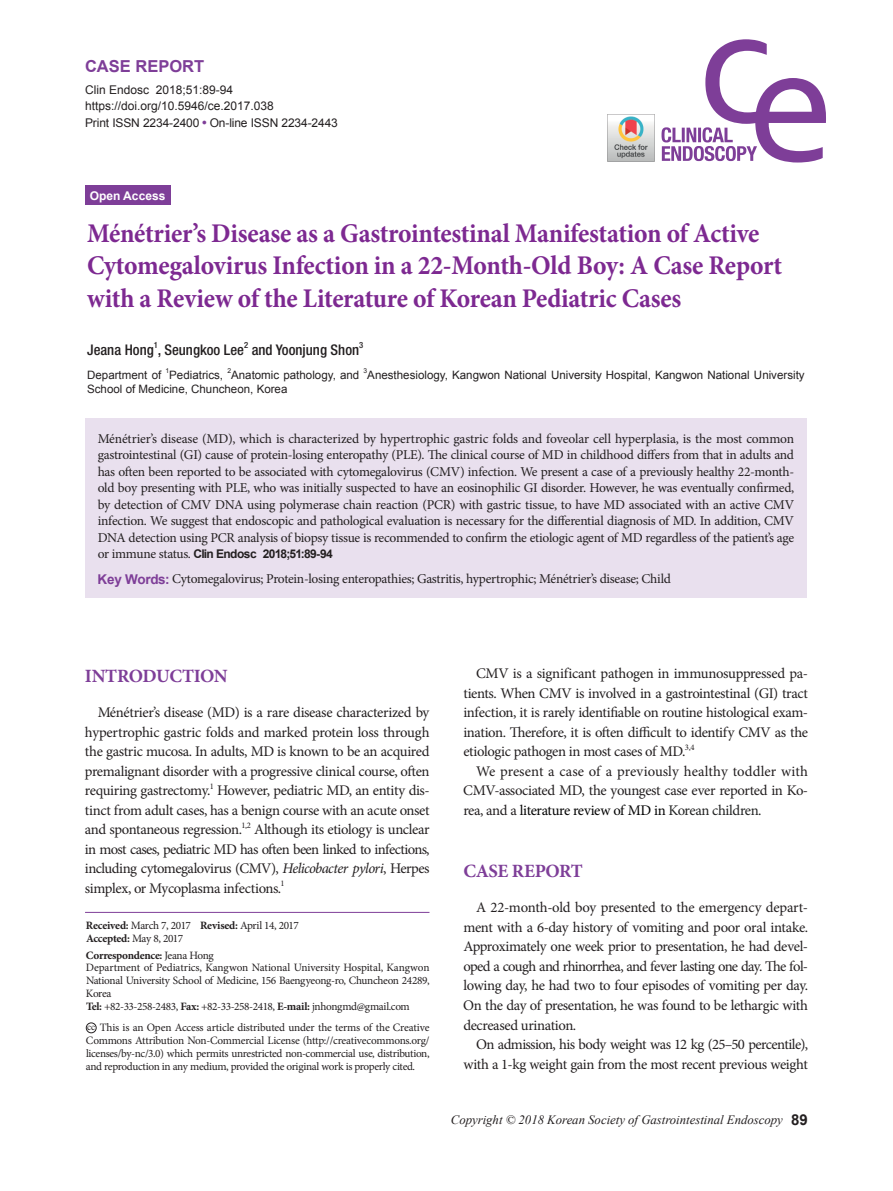
<style>
.page{position:relative;width:893px;height:1191px;background:#fff}
.page>*{position:absolute;margin:0;border:0;box-sizing:border-box;transform-origin:0 0}
.t1{font:700 27px/32.4px "Minion Pro";letter-spacing:-.01em;color:#7d2991;scale:.95 1}
.t2{font:700 18.75px "Minion Pro";letter-spacing:-.015em;color:#7e3e98}
.t3{font:700 16.5px "Arial";color:#7e3e98}
.t4{font:14.7px/19.5px "Minion Pro";letter-spacing:-.03em;color:#231f20;text-align:justify}
.t5{font:500 condensed 14.7px "Helvetica Neue";color:#231f20}
.t6{font:13.5px/16.5px "Minion Pro";letter-spacing:-.02em;color:#231f20;text-align:justify}
.t7{font:italic 12.75px "Times New Roman";color:#231f20}
.t8{font:12px/16px "Arial";color:#231f20}
.t9{font:700 12px "Arial";letter-spacing:-.055em;color:#231f20}
.t10{font:700 12px "Arial";color:#fff}
.t11{font:11.55px "Arial";color:#231f20}
.t12{font:11.25px/12.8px "Minion Pro";letter-spacing:-.03em;color:#231f20}
.t13{font:8.55px "Minion Pro";color:#231f20}
.t14{font:500 condensed 8.55px "Helvetica Neue";color:#231f20}
.t15{font:6.75px "Arial";color:#231f20}
.s1{font-family:"Helvetica";font-stretch:condensed;color:#7e3e98}
.s2{font-family:"Minion Pro";font-weight:400;font-size:13.5px}
.s3{font-family:"Arial";font-weight:700;color:#7e3e98}
.s4{font-style:italic}
.s5{font-weight:700}
.s6{font-family:"Times New Roman";font-size:9.3px}
.s7{color:#030303}
.s8{color:#212222}
.s9{font-family:"Arial";font-weight:700;font-style:normal;font-size:15px}
</style>
<div class="page">
<svg style="left:661px;top:39px;width:165px;height:123px"></svg>
<div style="left:85px;top:418px;width:722px;height:180px;background:#e9e0ee"></div>
<div style="left:85px;top:186px;width:85px;height:19px;background:#7e3e98"></div>
<div style="left:86px;top:1022px;width:10px;height:10px;border:1px solid #231f20;border-radius:50%"></div>
<hr style="left:85px;top:912px;width:344px;height:1px;background:#7e3e98">
<img style="left:608px;top:116px;width:46px;height:46px">
<p class="t3" style="left:85px;top:56px;width:121px">CASE REPORT</p>
<p class="t8" style="left:85px;top:82px;width:254px">Clin Endosc 2018;51:89-94 https://doi.org/10.5946/ce.2017.038<br>Print ISSN 2234-2400 <span class="s1">•</span> On-line ISSN 2234-2443</p>
<p class="t10" style="left:90px;top:187px;width:77px">Open Access</p>
<h1 class="t1" style="left:87px;top:217px;width:733px">Ménétrier’s Disease as a Gastrointestinal Manifestation of Active<br>Cytomegalovirus Infection in a 22-Month-Old Boy: A Case Report with a Review of the Literature of Korean Pediatric Cases</h1>
<p class="t5" style="left:87px;top:341px;width:158px">Jeana Hong , Seungkoo Lee</p>
<p class="t14" style="left:154px;top:340px;width:6px">1</p>
<p class="t14" style="left:244px;top:340px;width:6px">2</p>
<p class="t5" style="left:252px;top:341px;width:109px">and Yoonjung Shon</p>
<p class="t14" style="left:359px;top:340px;width:6px">3</p>
<p class="t11" style="left:87px;top:367px;width:76px">Department of</p>
<p class="t15" style="left:166px;top:366px;width:5px">1</p>
<p class="t11" style="left:169px;top:367px;width:55px">Pediatrics,</p>
<p class="t15" style="left:227px;top:366px;width:5px">2</p>
<p class="t11" style="left:231px;top:367px;width:130px">Anatomic pathology, and</p>
<p class="t15" style="left:364px;top:366px;width:5px">3</p>
<p class="t11" style="left:367px;top:367px;width:439px">Anesthesiology, Kangwon National University Hospital, Kangwon National University</p>
<p class="t11" style="left:87px;top:381px;width:202px">School of Medicine, Chuncheon, Korea</p>
<p class="t6" style="left:98px;top:430px;width:698px">Ménétrier’s disease (MD), which is characterized by hypertrophic gastric folds and foveolar cell hyperplasia, is the most common gastrointestinal (GI) cause of protein-losing enteropathy (PLE). The clinical course of MD in childhood differs from that in adults and has often been reported to be associated with cytomegalovirus (CMV) infection. We present a case of a previously healthy 22-month&shy;old boy presenting with PLE, who was initially suspected to have an eosinophilic GI disorder. However, he was eventually confirmed, by detection of CMV DNA using polymerase chain reaction (PCR) with gastric tissue, to have MD associated with an active CMV infection. We suggest that endoscopic and pathological evaluation is necessary for the differential diagnosis of MD. In addition, CMV DNA detection using PCR analysis of biopsy tissue is recommended to confirm the etiologic agent of MD regardless of the patient’s age</p>
<p class="t9" style="left:98px;top:546px;width:237px"><span class="s2">or immune status.</span> Clin Endosc 2018;51:89-94</p>
<p class="t6" style="left:98px;top:570px;width:575px"><span class="s3">Key Words:</span> Cytomegalovirus; Protein-losing enteropathies; Gastritis, hypertrophic; Ménétrier’s disease; Child</p>
<p class="t2" style="left:85px;top:662px;width:46px">Introd</p>
<p class="t2" style="left:156px;top:662px;width:73px">uction</p>
<p class="t4" style="left:85px;top:703px;width:346px;text-indent:13px">Ménétrier’s disease (MD) is a rare disease characterized by hypertrophic gastric folds and marked protein loss through the gastric mucosa. In adults, MD is known to be an acquired premalignant disorder with a progressive clinical course, often requiring gastrectomy.</p>
<p class="t13" style="left:210px;top:780px;width:6px">1</p>
<p class="t4" style="left:85px;top:781px;width:346px;text-indent:132px">However, pediatric MD, an entity dis&shy;tinct from adult cases, has a benign course with an acute onset and spontaneous regression.</p>
<p class="t13" style="left:241px;top:819px;width:11px">1,2</p>
<p class="t4" style="left:85px;top:820px;width:346px;text-indent:169px">Although its etiology is unclear in most cases, pediatric MD has often been linked to infections, including cytomegalovirus (CMV), <span class="s4">Helicobacter pylori</span>, Herpes simplex, or Mycoplasma infections.</p>
<p class="t13" style="left:281px;top:877px;width:6px">1</p>
<p class="t12" style="left:86px;top:919px;width:214px"><span class="s5">Received:</span> March 7, 2017 <span class="s5">Revised:</span> April 14, 2017<br><span class="s5">Accepted:</span> May 8, 2017</p>
<p class="t12" style="left:86px;top:948px;width:345px"><span class="s5">Correspondence:</span> Jeana Hong<br>Department of Pediatrics, Kangwon National University Hospital, Kangwon National University School of Medicine, 156 Baengyeong-ro, Chuncheon 24289, Korea<br><span class="s5">Tel:</span> +82-33-258-2483, <span class="s5">Fax:</span> +82-33-258-2418, <span class="s5">E-mail:</span> jnhongmd@gmail.com</p>
<p class="t12" style="left:86px;top:1020px;width:345px;text-align:justify"><span class="s6">cc</span> This is an Open Access article distributed under the terms of the Creative Commons Attribution Non-Commercial License (http://creativecommons.org/ licenses/by-nc/3.0) which permits unrestricted non-commercial use, distribution, and reproduction in any medium, provided the original work is properly cited.</p>
<p class="t4" style="left:463px;top:664px;width:346px;text-indent:13px">CMV is a significant pathogen in immunosuppressed pa&shy;tients. When CMV is involved in a gastrointestinal (GI) tract infection, it is rarely identifiable on routine histological exam&shy;ination. Therefore, it is often difficult to identify CMV as the etiologic pathogen in most cases of MD.</p>
<p class="t13" style="left:685px;top:741px;width:11px">3,4</p>
<p class="t4" style="left:463px;top:761px;width:346px;text-indent:13px">We present a case of a previously healthy toddler with CMV-associated MD, the youngest case ever reported in Ko&shy;rea, and a <span class="s7">literature review of MD in</span> <span class="s8">Korean children.</span></p>
<p class="t2" style="left:463px;top:857px;width:120px">CASE REPORT</p>
<p class="t4" style="left:463px;top:898px;width:346px;text-indent:13px">A 22-month-old boy presented to the emergency depart&shy;ment with a 6-day history of vomiting and poor oral intake.<br>Approximately one week prior to presentation, he had devel&shy;oped a cough and rhinorrhea, and fever lasting one day. The fol&shy;lowing day, he had two to four episodes of vomiting per day.<br>On the day of presentation, he was found to be lethargic with decreased urination.</p>
<p class="t4" style="left:463px;top:1034px;width:346px;text-align:right">On admission, his body weight was 12 kg (25–50 percentile), with a 1-kg weight gain from the most recent previous weight</p>
<p class="t7" style="left:451px;top:1110px;width:359px">Copyright © 2018 Korean Society of Gastrointestinal Endoscopy <span class="s9">89</span></p>
</div>
